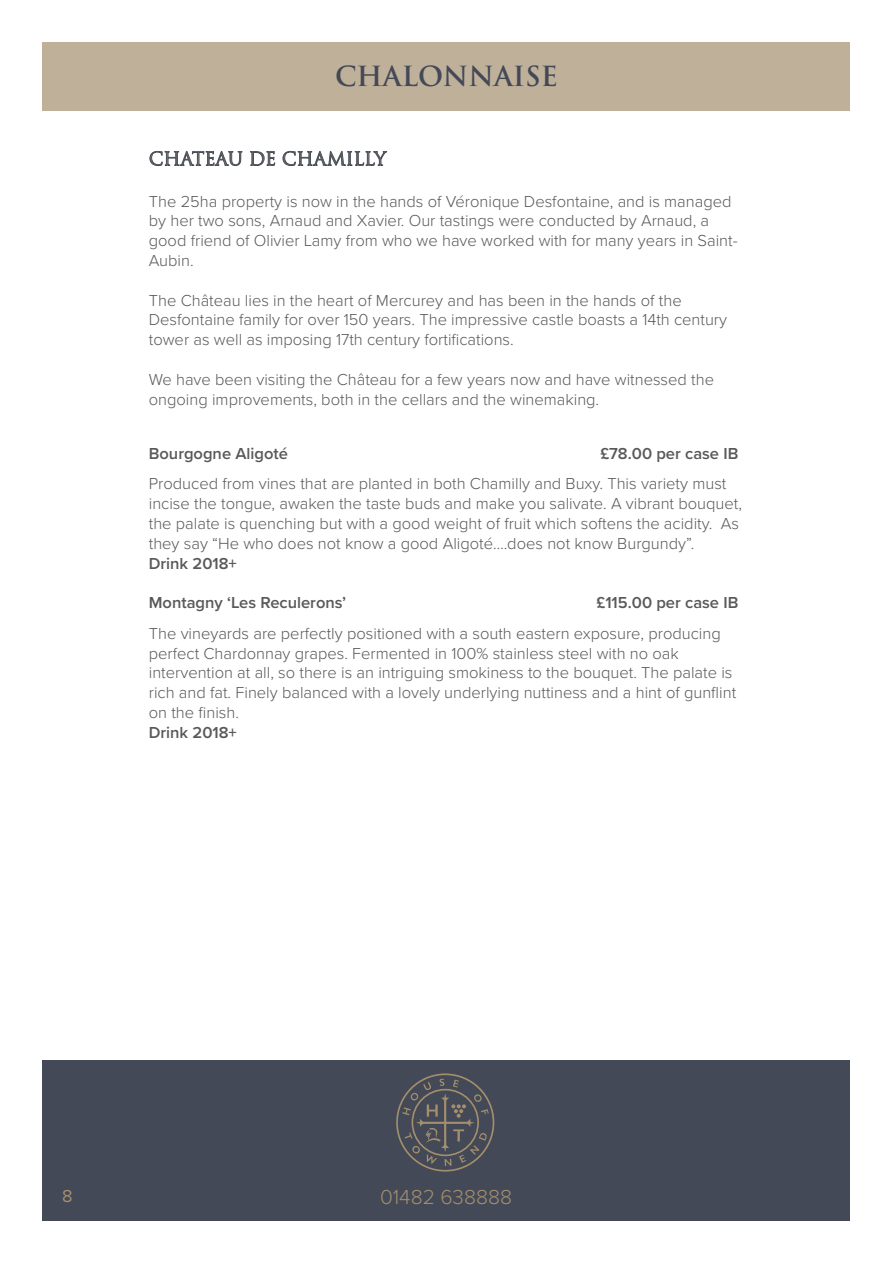
<style>
.page{position:relative;width:893px;height:1263px;background:#fff}
.page>*{position:absolute;margin:0;border:0;box-sizing:border-box;transform-origin:0 0}
.t1{font:700 27px "Trajan";color:#434957}
.t2{font:300 21px "Proxima Nova";color:#a48f6d}
.t3{font:18px "Trajan";color:#58595b}
.t4{font:18px "Proxima Nova";color:#a48f6d}
.t5{font:300 16.5px/19.8px "Proxima Nova";color:#58595b}
.t6{font:600 16.5px "Proxima Nova";color:#58595b}
</style>
<div class="page">
<div style="left:43px;top:43px;width:807px;height:68px;background:#bfb099"></div>
<div style="left:43px;top:1060px;width:807px;height:160px;background:#434957"></div>
<svg style="left:396px;top:1073px;width:98px;height:98px"></svg>
<svg style="left:149px;top:151px;width:94px;height:15px"></svg>
<svg style="left:250px;top:151px;width:25px;height:15px"></svg>
<svg style="left:282px;top:150px;width:105px;height:16px"></svg>
<h1 class="t1" style="left:335px;top:59px;width:224px">CHALONNAISE</h1>
<p class="t3" style="left:149px;top:148px;width:239px">CHATEAU DE CHAMILLY</p>
<p class="t5" style="left:149px;top:190px;width:590px">The 25ha property is now in the hands of Véronique Desfontaine, and is managed by her two sons, Arnaud and Xavier. Our tastings were conducted by Arnaud, a good friend of Olivier Lamy from who we have worked with for many years in Saint-Aubin.</p>
<p class="t5" style="left:149px;top:289px;width:580px">The Château lies in the heart of Mercurey and has been in the hands of the<br>Desfontaine family for over 150 years. The impressive castle boasts a 14th century tower as well as imposing 17th century fortifications.</p>
<p class="t5" style="left:149px;top:369px;width:567px">We have been visiting the Château for a few years now and have witnessed the ongoing improvements, both in the cellars and the winemaking.</p>
<p class="t6" style="left:149px;top:441px;width:141px">Bourgogne Aligoté</p>
<p class="t6" style="left:600px;top:441px;width:140px">£78.00 per case IB</p>
<p class="t5" style="left:149px;top:473px;width:595px">Produced from vines that are planted in both Chamilly and Buxy. This variety must incise the tongue, awaken the taste buds and make you salivate. A vibrant bouquet, the palate is quenching but with a good weight of fruit which softens the acidity. As they say “He who does not know a good Aligoté….does not know Burgundy”.</p>
<p class="t6" style="left:149px;top:551px;width:90px">Drink 2018+</p>
<p class="t6" style="left:149px;top:590px;width:199px">Montagny ‘Les Reculerons’</p>
<p class="t6" style="left:596px;top:590px;width:143px">£115.00 per case IB</p>
<p class="t5" style="left:149px;top:622px;width:589px">The vineyards are perfectly positioned with a south eastern exposure, producing perfect Chardonnay grapes. Fermented in 100% stainless steel with no oak intervention at all, so there is an intriguing smokiness to the bouquet. The palate is rich and fat. Finely balanced with a lovely underlying nuttiness and a hint of gunflint on the finish.</p>
<p class="t6" style="left:149px;top:720px;width:90px">Drink 2018+</p>
<p class="t4" style="left:62px;top:1183px;width:12px">8</p>
<p class="t2" style="left:380px;top:1181px;width:133px">01482 638888</p>
</div>
